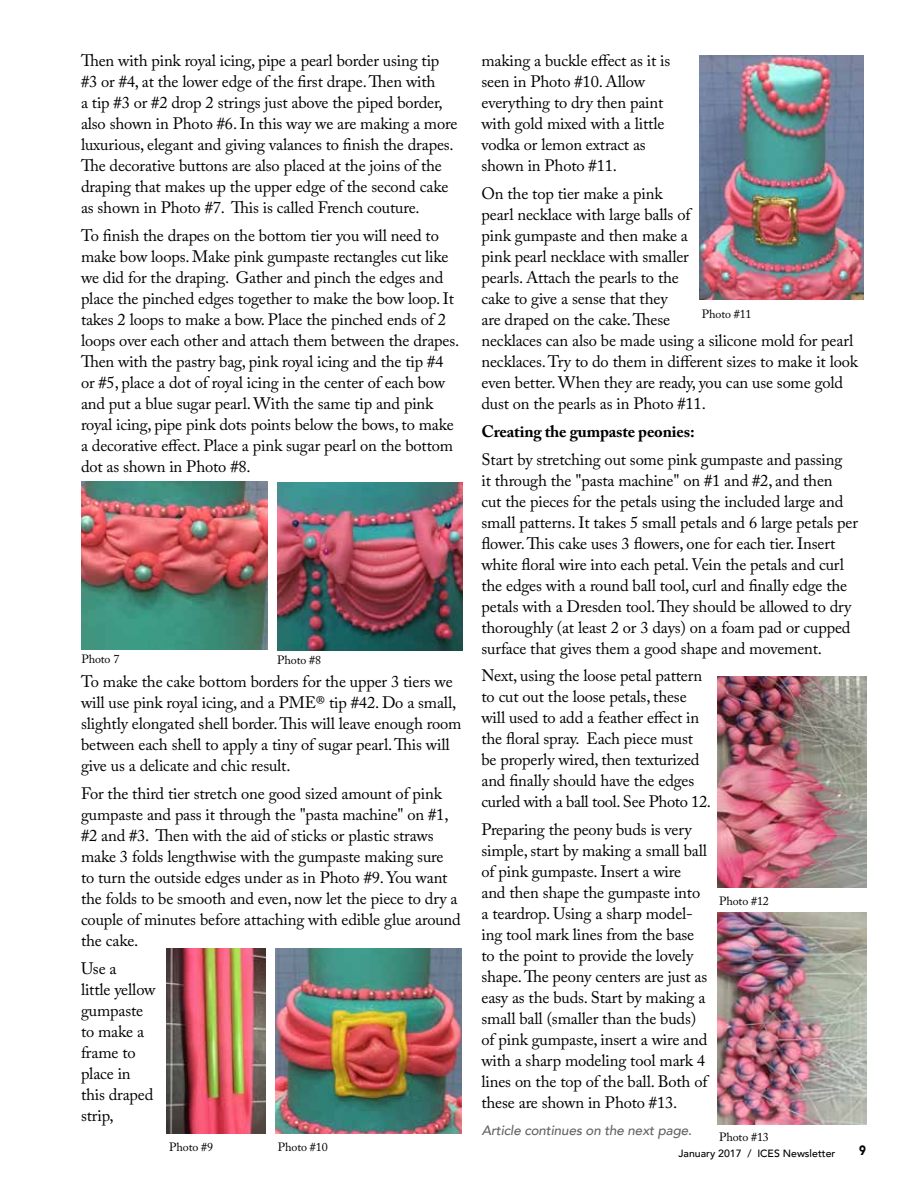
<style>
.page{position:relative;width:918px;height:1188px;background:#fff}
.page>*{position:absolute;margin:0;border:0;box-sizing:border-box;transform-origin:0 0}
.t1{font:16.5px/21px "Adobe Caslon Pro";letter-spacing:-.01em;color:#000}
.t2{font:700 16.5px "Adobe Caslon Pro";letter-spacing:-.01em;color:#000}
.t3{font:italic 500 13.5px "Avenir";letter-spacing:-.01em;color:#636466}
.t4{font:900 13.5px "Avenir";color:#000;scale:.85 1}
.t5{font:12px "Adobe Caslon Pro";letter-spacing:-.01em;color:#000}
.t6{font:500 10.5px "Avenir";color:#000}
</style>
<div class="page">
<img style="left:277px;top:482px;width:186px;height:168px">
<img style="left:81px;top:482px;width:186px;height:168px">
<img style="left:276px;top:948px;width:186px;height:186px">
<img style="left:166px;top:948px;width:100px;height:186px">
<img style="left:700px;top:55px;width:164px;height:244px">
<img style="left:717px;top:676px;width:149px;height:212px">
<img style="left:717px;top:913px;width:149px;height:212px">
<p class="t1" style="left:81px;top:50px;width:378px">Then with pink royal icing, pipe a pearl border using tip #3 or #4, at the lower edge of the first drape. Then with<br>a tip #3 or #2 drop 2 strings just above the piped border, also shown in Photo #6. In this way we are making a more luxurious, elegant and giving valances to finish the drapes.<br>The decorative buttons are also placed at the joins of the draping that makes up the upper edge of the second cake as shown in Photo #7. This is called French couture.</p>
<p class="t1" style="left:81px;top:225px;width:380px">To finish the drapes on the bottom tier you will need to make bow loops. Make pink gumpaste rectangles cut like we did for the draping. Gather and pinch the edges and place the pinched edges together to make the bow loop. It takes 2 loops to make a bow. Place the pinched ends of 2 loops over each other and attach them between the drapes.<br>Then with the pastry bag, pink royal icing and the tip #4 or #5, place a dot of royal icing in the center of each bow and put a blue sugar pearl. With the same tip and pink royal icing, pipe pink dots points below the bows, to make a decorative effect. Place a pink sugar pearl on the bottom dot as shown in Photo #8.</p>
<p class="t5" style="left:81px;top:652px;width:40px">Photo 7</p>
<p class="t5" style="left:277px;top:652px;width:45px">Photo #8</p>
<p class="t1" style="left:81px;top:671px;width:382px">To make the cake bottom borders for the upper 3 tiers we will use pink royal icing, and a PME® tip #42. Do a small, slightly elongated shell border. This will leave enough room between each shell to apply a tiny of sugar pearl. This will give us a delicate and chic result.</p>
<p class="t1" style="left:81px;top:783px;width:381px">For the third tier stretch one good sized amount of pink gumpaste and pass it through the "pasta machine" on #1, #2 and #3. Then with the aid of sticks or plastic straws make 3 folds lengthwise with the gumpaste making sure to turn the outside edges under as in Photo #9. You want the folds to be smooth and even, now let the piece to dry a couple of minutes before attaching with edible glue around the cake.</p>
<p class="t1" style="left:81px;top:958px;width:76px">Use a<br>little yellow gumpaste to make a frame to place in this draped strip,</p>
<p class="t5" style="left:169px;top:1140px;width:45px">Photo #9</p>
<p class="t5" style="left:278px;top:1140px;width:51px">Photo #10</p>
<p class="t1" style="left:482px;top:50px;width:190px">making a buckle effect as it is seen in Photo #10. Allow everything to dry then paint with gold mixed with a little vodka or lemon extract as shown in Photo #11.</p>
<p class="t1" style="left:482px;top:183px;width:378px">On the top tier make a pink<br>pearl necklace with large balls of<br>pink gumpaste and then make a<br>pink pearl necklace with smaller<br>pearls. Attach the pearls to the<br>cake to give a sense that they<br>are draped on the cake. These<br>necklaces can also be made using a silicone mold for pearl necklaces. Try to do them in different sizes to make it look even better. When they are ready, you can use some gold dust on the pearls as in Photo #11.</p>
<p class="t2" style="left:482px;top:422px;width:215px">Creating the gumpaste peonies:</p>
<p class="t1" style="left:482px;top:448px;width:378px">Start by stretching out some pink gumpaste and passing<br>it through the "pasta machine" on #1 and #2, and then<br>cut the pieces for the petals using the included large and small patterns. It takes 5 small petals and 6 large petals per flower. This cake uses 3 flowers, one for each tier. Insert white floral wire into each petal. Vein the petals and curl the edges with a round ball tool, curl and finally edge the petals with a Dresden tool. They should be allowed to dry thoroughly (at least 2 or 3 days) on a foam pad or cupped surface that gives them a good shape and movement.</p>
<p class="t1" style="left:482px;top:665px;width:231px">Next, using the loose petal pattern to cut out the loose petals, these will used to add a feather effect in the floral spray. Each piece must be properly wired, then texturized and finally should have the edges curled with a ball tool. See Photo 12.</p>
<p class="t1" style="left:482px;top:819px;width:228px">Preparing the peony buds is very simple, start by making a small ball of pink gumpaste. Insert a wire and then shape the gumpaste into a teardrop. Using a sharp model&shy;ing tool mark lines from the base to the point to provide the lovely shape. The peony centers are just as easy as the buds. Start by making a small ball (smaller than the buds) of pink gumpaste, insert a wire and with a sharp modeling tool mark 4 lines on the top of the ball. Both of these are shown in Photo #13.</p>
<p class="t5" style="left:702px;top:307px;width:51px">Photo #11</p>
<p class="t5" style="left:719px;top:893px;width:51px">Photo #12</p>
<p class="t3" style="left:482px;top:1122px;width:212px">Article continues on the next page.</p>
<p class="t5" style="left:719px;top:1130px;width:51px">Photo #13</p>
<p class="t6" style="left:679px;top:1144px;width:158px">January 2017 / ICES Newsletter</p>
<p class="t4" style="left:859px;top:1139px;width:9px">9</p>
</div>
